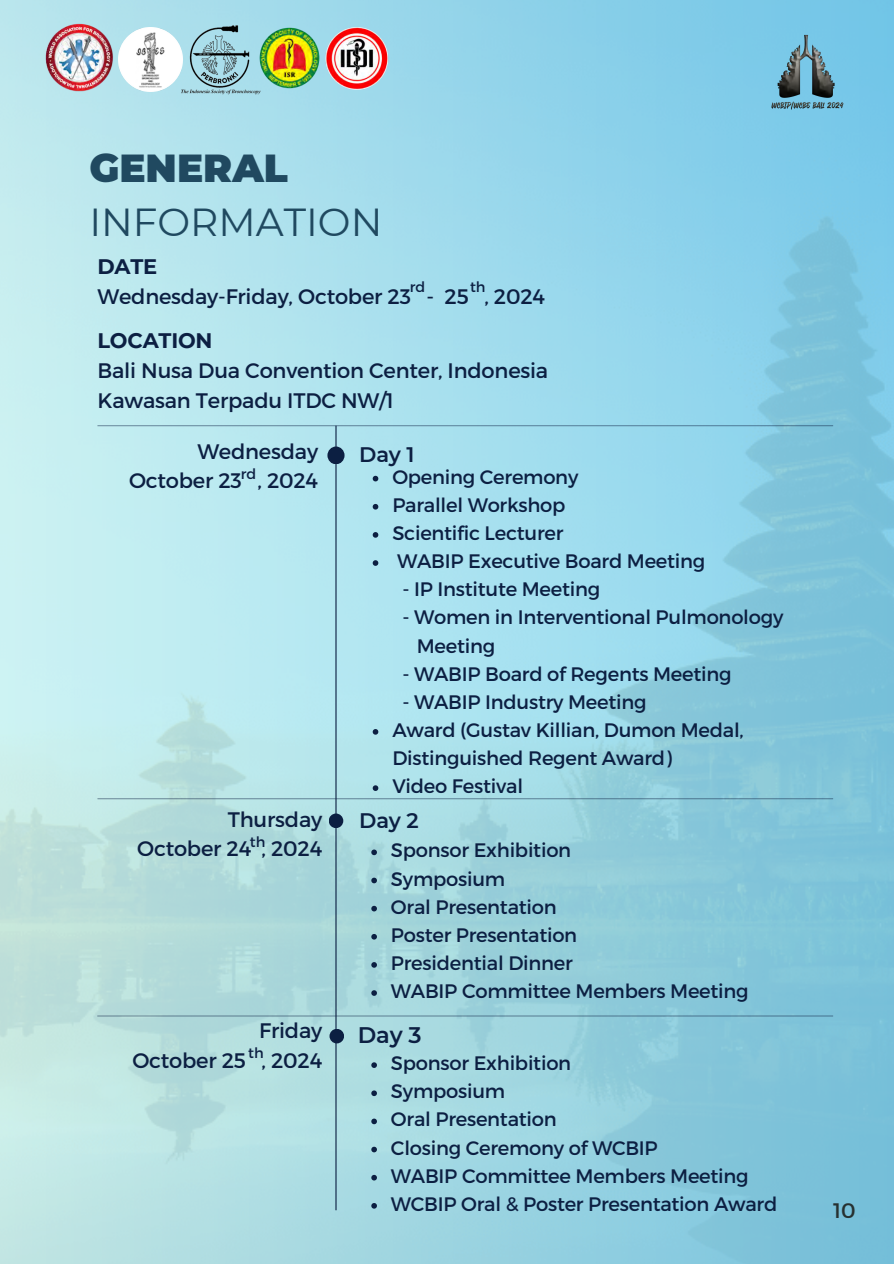
<style>
.page{position:relative;width:894px;height:1264px;background:#fff}
.page>*{position:absolute;margin:0;border:0;box-sizing:border-box;transform-origin:0 0}
.t1{font:39px/54px "Montserrat";color:#204960}
.t2{font:600 22.5px "Montserrat";color:#0c1f42}
.t3{font:21px/29.2px "Montserrat";letter-spacing:-.01em;color:#0c1f42;text-align:right}
.t4{font:600 21px "Montserrat";letter-spacing:-.01em;color:#0c1f42}
.t5{font:21px "Montserrat";color:#273131}
.t6{font:19.5px/28.2px "Montserrat";letter-spacing:-.01em;color:#0c1f42}
.t7{font:14.4px "Montserrat";color:#0c1f42}
.s1{font-weight:900}
.s2{font-weight:700}
</style>
<div class="page">
<img style="left:0;top:0;width:893px;height:1263px">
<img style="left:175px;top:23px;width:92px;height:72px">
<img style="left:256px;top:25px;width:66px;height:67px">
<img style="left:324px;top:26px;width:67px;height:68px">
<img style="left:43px;top:22px;width:73px;height:74px">
<img style="left:119px;top:27px;width:64px;height:64px">
<hr style="left:335px;top:425px;width:1px;height:785px;background:#0c1f42">
<div style="left:327px;top:446px;width:17px;height:18px;background:#0c1f42;border-radius:50%"></div>
<hr style="left:97px;top:798px;width:735px;height:1px;background:#0c1f42">
<hr style="left:97px;top:1015px;width:735px;height:1px;background:#0c1f42">
<hr style="left:97px;top:425px;width:735px;height:1px;background:#0c1f42">
<svg style="left:372px;top:476px;width:6px;height:5px"></svg>
<svg style="left:372px;top:504px;width:6px;height:5px"></svg>
<svg style="left:372px;top:532px;width:6px;height:5px"></svg>
<svg style="left:372px;top:560px;width:6px;height:6px"></svg>
<svg style="left:372px;top:729px;width:6px;height:5px"></svg>
<svg style="left:372px;top:785px;width:6px;height:6px"></svg>
<svg style="left:371px;top:849px;width:6px;height:6px"></svg>
<svg style="left:371px;top:877px;width:6px;height:6px"></svg>
<svg style="left:371px;top:905px;width:6px;height:6px"></svg>
<svg style="left:371px;top:933px;width:6px;height:6px"></svg>
<svg style="left:371px;top:962px;width:6px;height:5px"></svg>
<svg style="left:371px;top:990px;width:6px;height:5px"></svg>
<div style="left:328px;top:813px;width:15px;height:15px;background:#0c1f42;border-radius:50%"></div>
<div style="left:329px;top:1028px;width:15px;height:15px;background:#0c1f42;border-radius:50%"></div>
<svg style="left:371px;top:1062px;width:6px;height:5px"></svg>
<svg style="left:371px;top:1090px;width:6px;height:6px"></svg>
<svg style="left:371px;top:1118px;width:6px;height:6px"></svg>
<svg style="left:371px;top:1146px;width:6px;height:6px"></svg>
<svg style="left:371px;top:1174px;width:6px;height:6px"></svg>
<svg style="left:371px;top:1202px;width:6px;height:6px"></svg>
<img style="left:763px;top:31px;width:87px;height:85px">
<p class="t1" style="left:89px;top:141px;width:294px"><span class="s1">GENERAL<br></span>INFORMATION</p>
<p class="t3" style="left:97px;top:250px;width:449px;line-height:30.3px;text-align:left"><span class="s2">DATE<br></span>Wednesday-Friday, October 23 - 25 , 2024</p>
<h3 class="t7" style="left:409px;top:278px;width:17px">rd</h3>
<p class="t7" style="left:470px;top:278px;width:17px">th</p>
<p class="t3" style="left:97px;top:324px;width:452px;line-height:29.8px;text-align:left"><span class="s2">LOCATION<br></span>Bali Nusa Dua Convention Center, Indonesia<br>Kawasan Terpadu ITDC NW/1</p>
<p class="t3" style="left:129px;top:436px;width:190px">Wednesday<br>October 23 , 2024</p>
<p class="t7" style="left:241px;top:464px;width:17px">rd</p>
<p class="t3" style="left:137px;top:803px;width:187px">Thursday<br>October 24 , 2024</p>
<p class="t7" style="left:250px;top:832px;width:17px">th</p>
<p class="t3" style="left:132px;top:1015px;width:191px">Friday<br>October 25 , 2024</p>
<p class="t7" style="left:248px;top:1043px;width:17px">th</p>
<h1 class="t4" style="left:359px;top:442px;width:57px">Day 1</h1>
<p class="t6" style="left:392px;top:461px;width:187px">Opening Ceremony</p>
<h3 class="t6" style="left:392px;top:490px;width:174px">Parallel Workshop</h3>
<h3 class="t6" style="left:392px;top:518px;width:172px">Scientific Lecturer</h3>
<p class="t6" style="left:397px;top:546px;width:310px">WABIP Executive Board Meeting</p>
<h2 class="t6" style="left:402px;top:574px;width:199px">- IP Institute Meeting</h2>
<h2 class="t6" style="left:416px;top:602px;width:368px;text-indent:-14px">- Women in Interventional Pulmonology<br>Meeting</h2>
<h2 class="t6" style="left:402px;top:658px;width:330px">- WABIP Board of Regents Meeting</h2>
<h2 class="t6" style="left:402px;top:686px;width:246px">- WABIP Industry Meeting</h2>
<p class="t6" style="left:392px;top:715px;width:353px">Award (Gustav Killian, Dumon Medal,<br>Distinguished Regent Award)</p>
<p class="t6" style="left:392px;top:771px;width:132px">Video Festival</p>
<h3 class="t4" style="left:359px;top:807px;width:61px">Day 2</h3>
<p class="t6" style="left:391px;top:835px;width:182px">Sponsor Exhibition</p>
<p class="t6" style="left:391px;top:863px;width:116px">Symposium</p>
<h4 class="t6" style="left:391px;top:891px;width:167px">Oral Presentation</h4>
<p class="t6" style="left:391px;top:919px;width:188px">Poster Presentation</p>
<p class="t6" style="left:391px;top:947px;width:183px">Presidential Dinner</p>
<h3 class="t6" style="left:391px;top:976px;width:359px">WABIP Committee Members Meeting</h3>
<p class="t2" style="left:358px;top:1021px;width:65px">Day 3</p>
<h2 class="t6" style="left:391px;top:1048px;width:182px">Sponsor Exhibition</h2>
<p class="t6" style="left:391px;top:1076px;width:116px">Symposium</p>
<p class="t6" style="left:391px;top:1104px;width:167px">Oral Presentation</p>
<p class="t6" style="left:391px;top:1132px;width:268px">Closing Ceremony of WCBIP</p>
<p class="t6" style="left:391px;top:1160px;width:359px">WABIP Committee Members Meeting</p>
<p class="t6" style="left:391px;top:1188px;width:388px">WCBIP Oral &amp; Poster Presentation Award</p>
<p class="t5" style="left:832px;top:1196px;width:24px">10</p>
</div>
